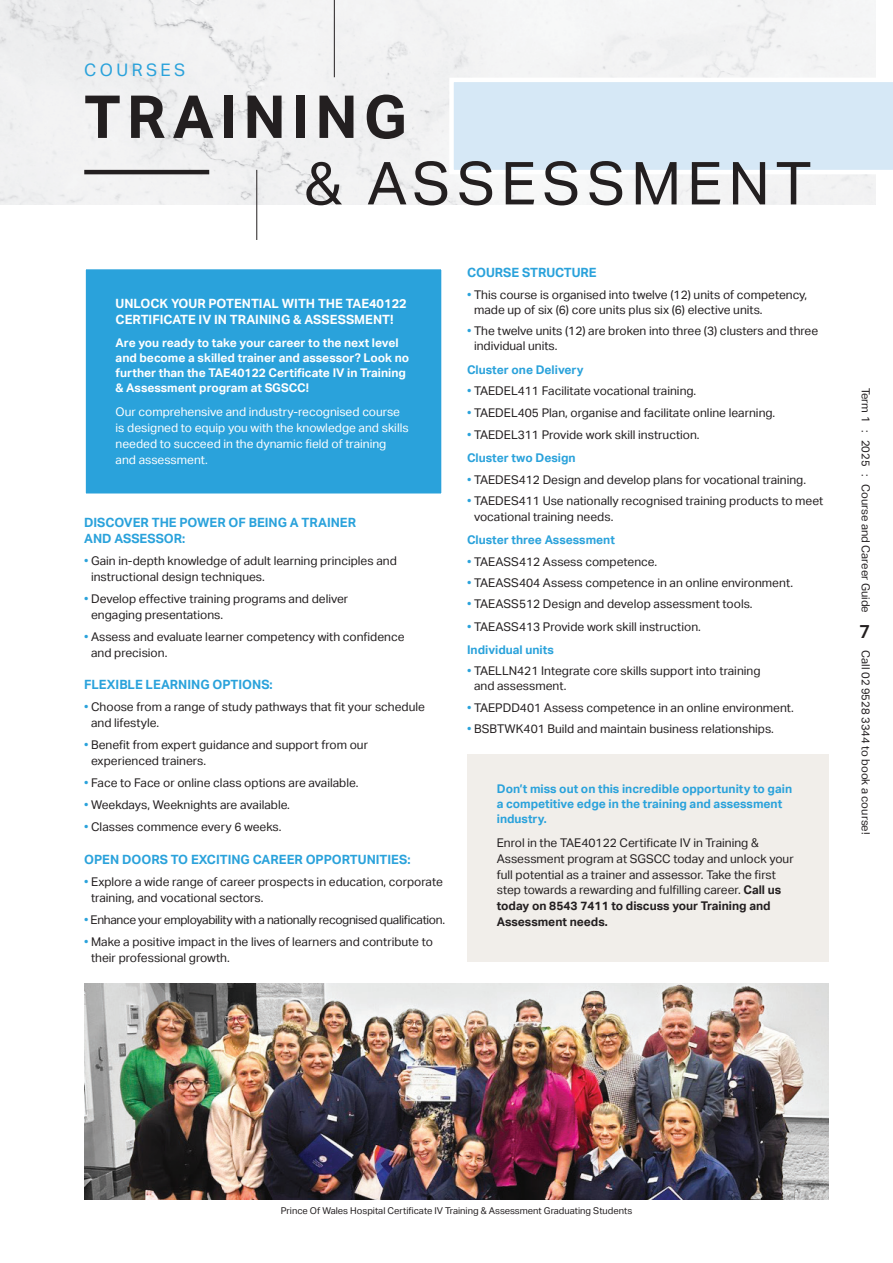
<style>
.page{position:relative;width:893px;height:1263px;background:#fff}
.page>*{position:absolute;margin:0;border:0;box-sizing:border-box;transform-origin:0 0}
.t1{font:59.25px "Aktiv Grotesk";letter-spacing:.1em;color:#231f20}
.t2{font:700 59.25px "Aktiv Grotesk";letter-spacing:.1em;color:#231f20}
.t3{font:700 18px "Trade Gothic Next LT Pro";color:#231f20}
.t4{font:17.25px "Aktiv Grotesk";letter-spacing:.2em;color:#2aa2db}
.t5{font:700 12.75px/15.6px "Aktiv Grotesk";color:#2aa2db}
.t6{font:700 12.75px/15.6px "Aktiv Grotesk";color:#fff}
.t7{font:12px/15.8px "Aktiv Grotesk";color:#231f20}
.t8{font:700 12px/15px "Aktiv Grotesk";color:#fff}
.t9{font:12px/15.8px "Aktiv Grotesk";color:#fff}
.t10{font:700 12px/15px "Aktiv Grotesk";color:#2aa2db}
.t11{font:12px "Aktiv Grotesk";letter-spacing:-.025em;color:#231f20}
.t12{font:11.25px "Aktiv Grotesk";color:#231f20}
.t13{font:9.3px "Aktiv Grotesk";color:#231f20}
.s1{color:#2aa2db}
.s2{font-weight:700;color:#2aa2db}
.s3{font-weight:700}
</style>
<div class="page">
<div style="left:0;top:0;width:875px;height:205px;background:#f2f2f3"></div>
<hr style="left:84px;top:170px;width:125px;height:4px;background:#231f20">
<hr style="left:334px;top:0;width:1px;height:77px;background:#231f20">
<hr style="left:256px;top:170px;width:1px;height:70px;background:#231f20">
<svg style="left:449px;top:78px;width:444px;height:96px;background:#d9eaf6"></svg>
<div style="left:85px;top:269px;width:357px;height:225px;background:#2aa2db"></div>
<div style="left:467px;top:754px;width:362px;height:208px;background:#f1eeea"></div>
<img style="left:84px;top:983px;width:745px;height:216px">
<h3 class="t4" style="left:84px;top:60px;width:103px">COURSES</h3>
<h1 class="t2" style="left:84px;top:83px;width:324px">TRAINING</h1>
<h1 class="t1" style="left:304px;top:149px;width:509px">&amp; ASSESSMENT</h1>
<p class="t6" style="left:116px;top:296px;width:293px">UNLOCK YOUR POTENTIAL WITH THE TAE40122<br>CERTIFICATE IV IN TRAINING &amp; ASSESSMENT!</p>
<p class="t8" style="left:116px;top:336px;width:295px">Are you ready to take your career to the next level and become a skilled trainer and assessor? Look no further than the TAE40122 Certificate IV in Training &amp; Assessment program at SGSCC!</p>
<p class="t9" style="left:116px;top:404px;width:295px">Our comprehensive and industry-recognised course is designed to equip you with the knowledge and skills needed to succeed in the dynamic field of training and assessment.</p>
<p class="t5" style="left:84px;top:515px;width:273px">DISCOVER THE POWER OF BEING A TRAINER<br>AND ASSESSOR:</p>
<p class="t7" style="left:91px;top:553px;width:307px;text-indent:-7px"><span class="s1">•</span> Gain in-depth knowledge of adult learning principles and instructional design techniques.</p>
<p class="t7" style="left:91px;top:591px;width:259px;text-indent:-7px"><span class="s1">•</span> Develop effective training programs and deliver engaging presentations.</p>
<p class="t7" style="left:91px;top:629px;width:315px;text-indent:-7px"><span class="s1">•</span> Assess and evaluate learner competency with confidence and precision.</p>
<p class="t5" style="left:84px;top:677px;width:190px">FLEXIBLE LEARNING OPTIONS:</p>
<p class="t7" style="left:91px;top:699px;width:335px;text-indent:-7px"><span class="s1">•</span> Choose from a range of study pathways that fit your schedule and lifestyle.</p>
<p class="t7" style="left:91px;top:737px;width:278px;text-indent:-7px"><span class="s1">•</span> Benefit from expert guidance and support from our experienced trainers.</p>
<p class="t7" style="left:84px;top:775px;width:276px"><span class="s1">•</span> Face to Face or online class options are available.</p>
<p class="t7" style="left:84px;top:797px;width:207px"><span class="s1">•</span> Weekdays, Weeknights are available.</p>
<p class="t7" style="left:84px;top:819px;width:199px"><span class="s1">•</span> Classes commence every 6 weeks.</p>
<p class="t5" style="left:84px;top:852px;width:328px">OPEN DOORS TO EXCITING CAREER OPPORTUNITIES:</p>
<p class="t7" style="left:91px;top:874px;width:353px;text-indent:-7px"><span class="s1">•</span> Explore a wide range of career prospects in education, corporate training, and vocational sectors.</p>
<p class="t11" style="left:84px;top:913px;width:362px"><span class="s1">•</span> Enhance your employability with a nationally recognised qualification.</p>
<p class="t7" style="left:91px;top:934px;width:343px;text-indent:-7px"><span class="s1">•</span> Make a positive impact in the lives of learners and contribute to their professional growth.</p>
<p class="t5" style="left:467px;top:265px;width:131px">COURSE STRUCTURE</p>
<p class="t7" style="left:474px;top:287px;width:335px;line-height:15px;text-indent:-7px"><span class="s1">•</span> This course is organised into twelve (12) units of competency, made up of six (6) core units plus six (6) elective units.</p>
<p class="t7" style="left:474px;top:324px;width:346px;line-height:15px;text-indent:-7px"><span class="s1">•</span> The twelve units (12) are broken into three (3) clusters and three individual units.</p>
<p class="t10" style="left:467px;top:362px;width:118px">Cluster one Delivery</p>
<p class="t7" style="left:467px;top:383px;width:231px"><span class="s1">•</span> TAEDEL411 Facilitate vocational training.</p>
<p class="t7" style="left:467px;top:405px;width:310px"><span class="s1">•</span> TAEDEL405 Plan, organise and facilitate online learning.</p>
<p class="t7" style="left:467px;top:423px;width:234px;line-height:23.5px"><span class="s1">•</span> TAEDEL311 Provide work skill instruction.<br><span class="s2">Cluster two Design</span></p>
<p class="t7" style="left:467px;top:472px;width:340px"><span class="s1">•</span> TAEDES412 Design and develop plans for vocational training.</p>
<p class="t7" style="left:474px;top:493px;width:351px;text-indent:-7px"><span class="s1">•</span> TAEDES411 Use nationally recognised training products to meet vocational training needs.</p>
<p class="t10" style="left:467px;top:533px;width:149px">Cluster three Assessment</p>
<p class="t7" style="left:467px;top:554px;width:192px"><span class="s1">•</span> TAEASS412 Assess competence.</p>
<p class="t7" style="left:467px;top:575px;width:327px"><span class="s1">•</span> TAEASS404 Assess competence in an online environment.</p>
<p class="t7" style="left:467px;top:596px;width:287px"><span class="s1">•</span> TAEASS512 Design and develop assessment tools.</p>
<p class="t7" style="left:467px;top:615px;width:235px;line-height:23.5px"><span class="s1">•</span> TAEASS413 Provide work skill instruction.<br><span class="s2">Individual units</span></p>
<p class="t7" style="left:474px;top:664px;width:288px;line-height:15px;text-indent:-7px"><span class="s1">•</span> TAELLN421 Integrate core skills support into training and assessment.</p>
<p class="t7" style="left:467px;top:700px;width:328px"><span class="s1">•</span> TAEPDD401 Assess competence in an online environment.</p>
<p class="t7" style="left:467px;top:721px;width:308px"><span class="s1">•</span> BSBTWK401 Build and maintain business relationships.</p>
<p class="t10" style="left:497px;top:781px;width:297px">Don’t miss out on this incredible opportunity to gain a competitive edge in the training and assessment industry.</p>
<p class="t7" style="left:497px;top:835px;width:298px">Enrol in the TAE40122 Certificate IV in Training &amp; Assessment program at SGSCC today and unlock your full potential as a trainer and assessor. Take the first step towards a rewarding and fulfilling career. <span class="s3">Call us today on 8543 7411 to discuss your Training and Assessment needs.</span></p>
<p class="t12" style="left:872px;top:388px;width:227px;rotate:90deg">Term 1 : 2025 : Course and Career Guide</p>
<p class="t12" style="left:872px;top:650px;width:185px;rotate:90deg">Call 02 9528 3344 to book a course!</p>
<h2 class="t3" style="left:859px;top:619px;width:12px">7</h2>
<p class="t13" style="left:281px;top:1206px;width:353px">Prince Of Wales Hospital Certificate IV Training &amp; Assessment Graduating Students</p>
</div>
